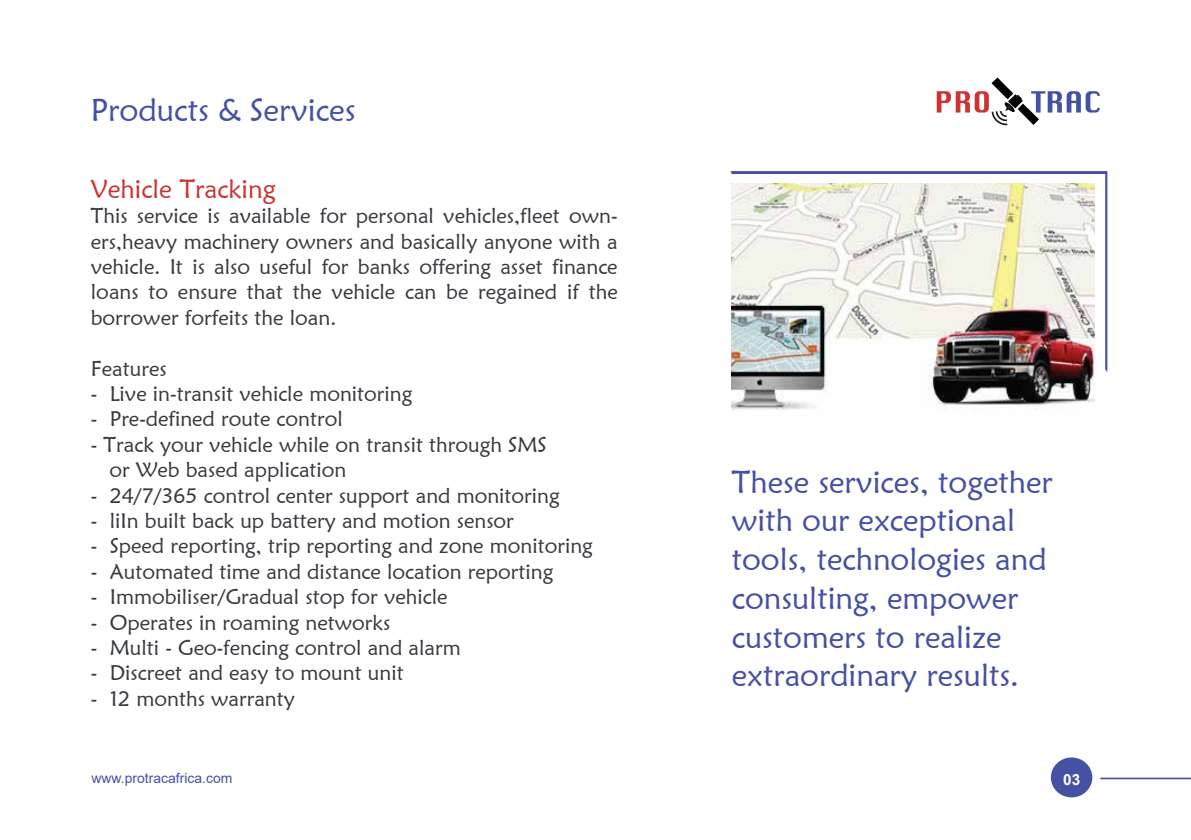
<style>
.page{position:relative;width:1191px;height:840px;background:#fff}
.page>*{position:absolute;margin:0;border:0;box-sizing:border-box;transform-origin:0 0}
.t1{font:31.8px "Maiandra GD";color:#4551a2}
.t2{font:31.4px/38.6px "Maiandra GD";color:#4551a2}
.t3{font:26px "Maiandra GD";color:#cb3433}
.t4{font:21.2px/25.4px "Maiandra GD";color:#373b40;text-align:justify}
.t5{font:700 15.4px "Arial";color:#fff}
.t6{font:14px "Arial";color:#4551a2}
</style>
<div class="page">
<svg style="left:936px;top:77px;width:163px;height:48px"></svg>
<div style="left:1050px;top:757px;width:42px;height:40px;background:#4551a2;border-radius:50%"></div>
<svg style="left:1100px;top:777px;width:91px;height:1px"></svg>
<img style="left:731px;top:371px;width:363px;height:40px">
<img style="left:730px;top:171px;width:377px;height:200px">
<h1 class="t1" style="left:91px;top:90px;width:266px">Products &amp; Services</h1>
<p class="t3" style="left:91px;top:173px;width:187px">Vehicle Tracking</p>
<p class="t4" style="left:91px;top:203px;width:528px">This service is available for personal vehicles,fleet own&shy;ers,heavy machinery owners and basically anyone with a vehicle. It is also useful for banks offering asset finance loans to ensure that the vehicle can be regained if the borrower forfeits the loan.</p>
<p class="t4" style="left:91px;top:355px;width:77px">Features</p>
<p class="t4" style="left:91px;top:380px;width:323px">- Live in-transit vehicle monitoring</p>
<p class="t4" style="left:91px;top:406px;width:254px">- Pre-defined route control</p>
<p class="t4" style="left:109px;top:431px;width:438px;text-indent:-19px">- Track your vehicle while on transit through SMS or Web based application</p>
<p class="t4" style="left:91px;top:482px;width:470px">- 24/7/365 control center support and monitoring</p>
<p class="t4" style="left:91px;top:507px;width:424px">- liIn built back up battery and motion sensor</p>
<p class="t4" style="left:91px;top:532px;width:503px">- Speed reporting, trip reporting and zone monitoring</p>
<p class="t4" style="left:91px;top:558px;width:464px">- Automated time and distance location reporting</p>
<p class="t4" style="left:91px;top:583px;width:358px">- Immobiliser/Gradual stop for vehicle</p>
<p class="t4" style="left:91px;top:608px;width:301px">- Operates in roaming networks</p>
<p class="t4" style="left:91px;top:634px;width:371px">- Multi - Geo-fencing control and alarm</p>
<p class="t4" style="left:91px;top:659px;width:314px">- Discreet and easy to mount unit</p>
<p class="t4" style="left:91px;top:685px;width:205px">- 12 months warranty</p>
<h2 class="t2" style="left:731px;top:461px;width:322px">These services, together with our exceptional tools, technologies and consulting, empower customers to realize extraordinary results.</h2>
<p class="t6" style="left:91px;top:767px;width:142px">www.protracafrica.com</p>
<p class="t5" style="left:1063px;top:767px;width:19px">03</p>
</div>
